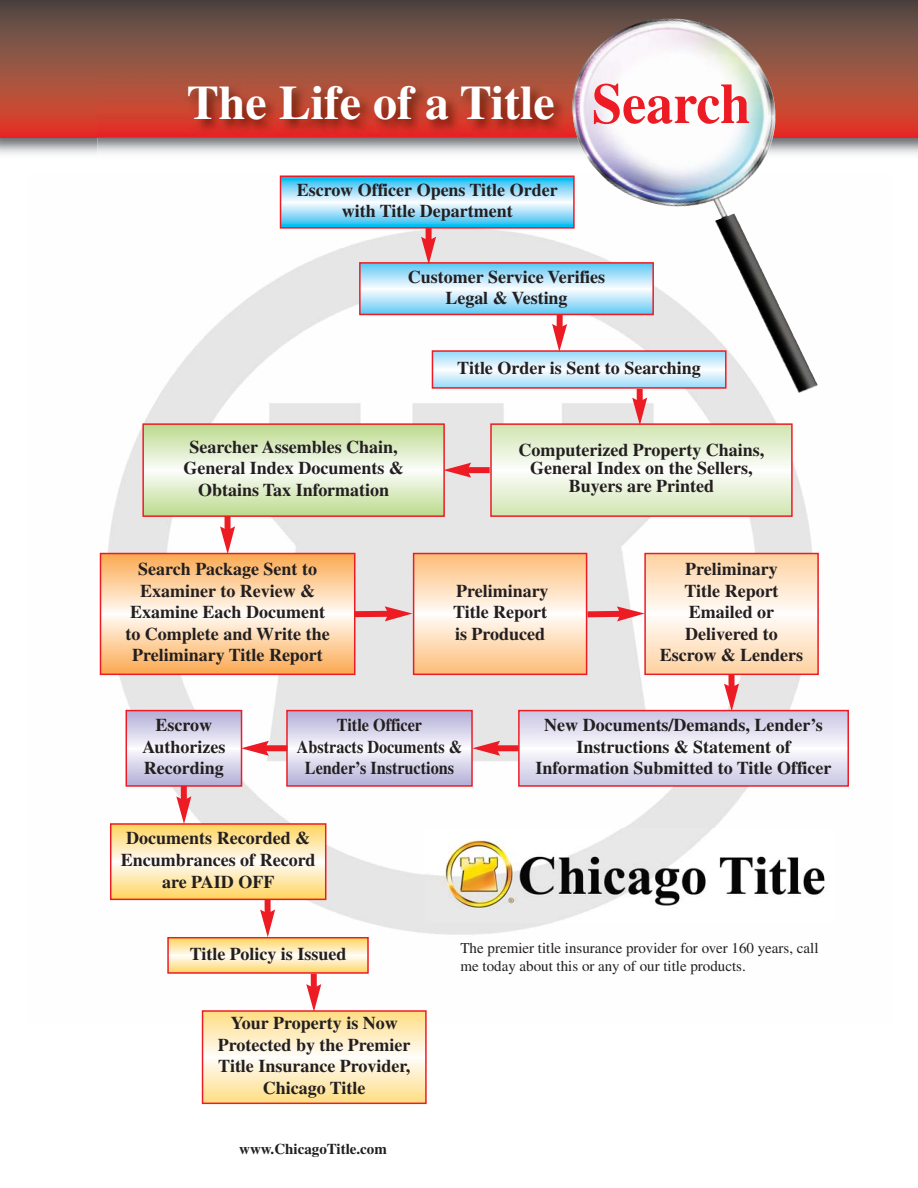
<style>
.page{position:relative;width:918px;height:1188px;background:#fff}
.page>*{position:absolute;margin:0;border:0;box-sizing:border-box;transform-origin:0 0}
.t1{font:700 57px "Times";color:#ed1c24;scale:.95 1}
.t2{font:700 48px "Times";color:#fff}
.t3{font:700 18px/21.6px "Times";color:#231f20;text-align:center}
.t4{font:700 18px/21.6px "Times";color:#231f20;text-align:center;scale:.9 1}
.t5{font:15px/18px "Times";color:#231f20}
.t6{font:700 15px "Times";color:#231f20}
</style>
<div class="page">
<img style="left:99px;top:174px;width:750px;height:848px">
<img style="left:0;top:137px;width:918px;height:22px">
<svg style="left:0;top:0;width:918px;height:137px;background:#906054"></svg>
<svg style="left:283px;top:179px;width:289px;height:47px;background:#93ddf8"></svg>
<div style="left:280px;top:176px;width:295px;height:53px;border:2px solid #ed1c24"></div>
<svg style="left:362px;top:265px;width:289px;height:47px;background:#b3e4fa"></svg>
<div style="left:359px;top:262px;width:295px;height:53px;border:2px solid #ed1c24"></div>
<svg style="left:435px;top:353px;width:289px;height:33px"></svg>
<div style="left:432px;top:350px;width:295px;height:39px;border:2px solid #ed1c24"></div>
<svg style="left:493px;top:426px;width:297px;height:88px"></svg>
<div style="left:490px;top:423px;width:303px;height:94px;border:2px solid #ed1c24"></div>
<svg style="left:145px;top:426px;width:297px;height:88px;background:#dcebc5"></svg>
<div style="left:142px;top:423px;width:303px;height:94px;border:2px solid #ed1c24"></div>
<svg style="left:103px;top:556px;width:249px;height:116px;background:#fdd3a4"></svg>
<div style="left:100px;top:553px;width:255px;height:122px;border:2px solid #ed1c24"></div>
<svg style="left:521px;top:713px;width:325px;height:71px"></svg>
<div style="left:518px;top:710px;width:331px;height:77px;border:2px solid #ed1c24"></div>
<svg style="left:170px;top:940px;width:196px;height:31px;background:#ffeab5"></svg>
<div style="left:167px;top:937px;width:202px;height:37px;border:2px solid #ed1c24"></div>
<svg style="left:205px;top:1013px;width:219px;height:88px;background:#ffedc0"></svg>
<div style="left:202px;top:1010px;width:225px;height:94px;border:2px solid #ed1c24"></div>
<svg style="left:113px;top:826px;width:210px;height:71px;background:#ffe8ae"></svg>
<div style="left:110px;top:823px;width:216px;height:77px;border:2px solid #ed1c24"></div>
<svg style="left:129px;top:713px;width:110px;height:71px"></svg>
<div style="left:126px;top:710px;width:116px;height:77px;border:2px solid #ed1c24"></div>
<svg style="left:416px;top:556px;width:168px;height:116px;background:#fedcb8"></svg>
<div style="left:413px;top:553px;width:174px;height:122px;border:2px solid #ed1c24"></div>
<svg style="left:647px;top:556px;width:169px;height:116px;background:#fee7cd"></svg>
<div style="left:644px;top:553px;width:175px;height:122px;border:2px solid #ed1c24"></div>
<div style="left:426px;top:228px;width:6px;height:14px;background:#ed1c24"></div>
<svg style="left:421px;top:237px;width:15px;height:28px"></svg>
<svg style="left:552px;top:309px;width:15px;height:713px"></svg>
<svg style="left:632px;top:383px;width:15px;height:42px"></svg>
<svg style="left:724px;top:669px;width:15px;height:42px"></svg>
<svg style="left:220px;top:510px;width:15px;height:44px"></svg>
<svg style="left:260px;top:893px;width:15px;height:44px"></svg>
<svg style="left:176px;top:780px;width:15px;height:44px"></svg>
<svg style="left:306px;top:968px;width:15px;height:44px"></svg>
<div style="left:355px;top:611px;width:35px;height:6px;background:#ed1c24"></div>
<svg style="left:385px;top:606px;width:28px;height:15px"></svg>
<svg style="left:581px;top:606px;width:64px;height:15px"></svg>
<div style="left:466px;top:467px;width:24px;height:6px;background:#ed1c24"></div>
<svg style="left:443px;top:463px;width:28px;height:15px"></svg>
<div style="left:495px;top:745px;width:24px;height:6px;background:#ed1c24"></div>
<svg style="left:473px;top:741px;width:27px;height:15px"></svg>
<svg style="left:289px;top:713px;width:181px;height:71px"></svg>
<div style="left:286px;top:710px;width:187px;height:77px;border:2px solid #ed1c24"></div>
<div style="left:264px;top:745px;width:23px;height:6px;background:#ed1c24"></div>
<svg style="left:241px;top:741px;width:28px;height:15px"></svg>
<img style="left:426px;top:829px;width:410px;height:94px">
<img style="left:576px;top:18px;width:172px;height:67px">
<img style="left:97px;top:73px;width:475px;height:64px">
<img style="left:572px;top:73px;width:38px;height:84px">
<h2 class="t2" style="left:187px;top:85px;width:370px">The Life of a Title</h2>
<p class="t3" style="left:297px;top:181px;width:262px;line-height:21px">Escrow Officer Opens Title Order with Title Department</p>
<h1 class="t1" style="left:592px;top:83px;width:168px">Search</h1>
<p class="t3" style="left:408px;top:268px;width:199px;line-height:21px">Customer Service Verifies<br>Legal &amp; Vesting</p>
<p class="t3" style="left:183px;top:438px;width:222px">Searcher Assembles Chain,<br>General Index Documents &amp;<br>Obtains Tax Information</p>
<p class="t3" style="left:125px;top:560px;width:206px">Search Package Sent to<br>Examiner to Review &amp;<br>Examine Each Document to Complete and Write the<br>Preliminary Title Report</p>
<p class="t3" style="left:457px;top:359px;width:245px">Title Order is Sent to Searching</p>
<p class="t3" style="left:518px;top:443px;width:247px;line-height:18px">Computerized Property Chains,<br>General Index on the Sellers,<br>Buyers are Printed</p>
<p class="t3" style="left:453px;top:581px;width:97px;text-align:justify">Preliminary Title Report is Produced</p>
<p class="t3" style="left:660px;top:560px;width:145px">Preliminary<br>Title Report<br>Emailed or<br>Delivered to<br>Escrow &amp; Lenders</p>
<p class="t3" style="left:142px;top:716px;width:85px">Escrow<br>Authorizes<br>Recording</p>
<p class="t4" style="left:297px;top:716px;width:185px">Title Officer<br>Abstracts Documents &amp;<br>Lender’s Instructions</p>
<p class="t3" style="left:121px;top:829px;width:196px">Documents Recorded &amp;<br>Encumbrances of Record are PAID OFF</p>
<p class="t3" style="left:536px;top:716px;width:297px">New Documents/Demands, Lender’s<br>Instructions &amp; Statement of<br>Information Submitted to Title Officer</p>
<p class="t3" style="left:190px;top:944px;width:158px">Title Policy is Issued</p>
<p class="t3" style="left:218px;top:1014px;width:194px">Your Property is Now<br>Protected by the Premier<br>Title Insurance Provider,<br>Chicago Title</p>
<p class="t6" style="left:239px;top:1144px;width:149px">www.ChicagoTitle.com</p>
<p class="t5" style="left:460px;top:940px;width:360px">The premier title insurance provider for over 160 years, call me today about this or any of our title products.</p>
</div>
